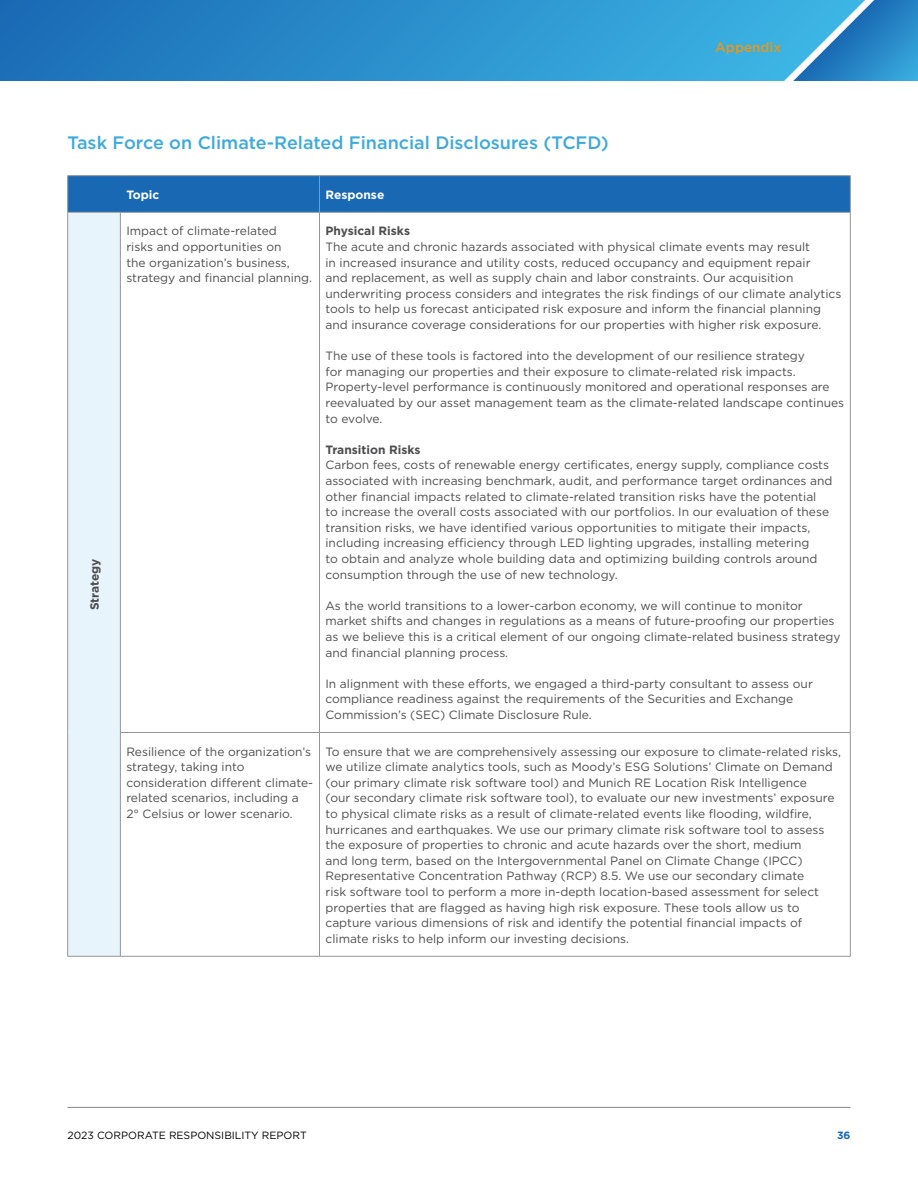
<style>
.page{position:relative;width:918px;height:1188px;background:#fff}
.page>*{position:absolute;margin:0;border:0;box-sizing:border-box;transform-origin:0 0}
.t1{font:500 18px "Gotham";color:#3ca9dd}
.t2{font:500 13.5px "Gotham";color:#e89719}
.t3{font:12px/15.6px "Gotham";color:#4d4d4f}
.t4{font:700 12px "Gotham";color:#4d4d4f}
.t5{font:700 12px "Gotham";color:#fff}
.t6{font:10.5px "Gotham";color:#000}
.t7{font:700 10.5px "Gotham";color:#1968b3}
</style>
<div class="page">
<div style="left:68px;top:176px;width:782px;height:36px;background:#1968b3"></div>
<div style="left:68px;top:212px;width:52px;height:744px;background:#e8f4fb"></div>
<hr style="left:68px;top:175px;width:52px;height:1px;background:#939598">
<hr style="left:67px;top:176px;width:1px;height:36px;background:#939598">
<hr style="left:120px;top:175px;width:200px;height:1px;background:#939598">
<hr style="left:320px;top:175px;width:530px;height:1px;background:#939598">
<hr style="left:319px;top:176px;width:1px;height:36px;background:#939598">
<hr style="left:850px;top:176px;width:1px;height:36px;background:#939598">
<hr style="left:68px;top:212px;width:52px;height:1px;background:#939598">
<hr style="left:67px;top:212px;width:1px;height:520px;background:#939598">
<hr style="left:120px;top:212px;width:200px;height:1px;background:#939598">
<hr style="left:120px;top:212px;width:1px;height:520px;background:#939598">
<hr style="left:320px;top:212px;width:530px;height:1px;background:#939598">
<hr style="left:319px;top:212px;width:1px;height:520px;background:#939598">
<hr style="left:850px;top:212px;width:1px;height:520px;background:#939598">
<hr style="left:67px;top:732px;width:1px;height:224px;background:#939598">
<hr style="left:120px;top:732px;width:200px;height:1px;background:#939598">
<hr style="left:120px;top:733px;width:1px;height:223px;background:#939598">
<hr style="left:320px;top:732px;width:530px;height:1px;background:#939598">
<hr style="left:319px;top:733px;width:1px;height:223px;background:#939598">
<hr style="left:850px;top:733px;width:1px;height:223px;background:#939598">
<hr style="left:68px;top:956px;width:52px;height:1px;background:#939598">
<hr style="left:120px;top:956px;width:200px;height:1px;background:#939598">
<hr style="left:320px;top:956px;width:530px;height:1px;background:#939598">
<svg style="left:0;top:0;width:793px;height:81px;background:#2b8fcc"></svg>
<svg style="left:793px;top:0;width:125px;height:81px;background:#3a97d0"></svg>
<hr style="left:68px;top:1107px;width:783px;height:1px;background:#808285">
<h1 class="t1" style="left:68px;top:131px;width:543px">Task Force on Climate-Related Financial Disclosures (TCFD)</h1>
<p class="t5" style="left:126px;top:187px;width:35px">Topic</p>
<p class="t5" style="left:326px;top:187px;width:60px">Response</p>
<p class="t2" style="left:715px;top:38px;width:68px">Appendix</p>
<p class="t4" style="left:87px;top:610px;width:53px;rotate:-90deg">Strategy</p>
<p class="t3" style="left:126px;top:223px;width:187px">Impact of climate-related<br>risks and opportunities on<br>the organization’s business, strategy and financial planning.</p>
<p class="t4" style="left:326px;top:223px;width:86px">Physical Risks</p>
<p class="t3" style="left:326px;top:239px;width:517px">The acute and chronic hazards associated with physical climate events may result<br>in increased insurance and utility costs, reduced occupancy and equipment repair<br>and replacement, as well as supply chain and labor constraints. Our acquisition underwriting process considers and integrates the risk findings of our climate analytics tools to help us forecast anticipated risk exposure and inform the financial planning and insurance coverage considerations for our properties with higher risk exposure.</p>
<p class="t3" style="left:326px;top:348px;width:520px">The use of these tools is factored into the development of our resilience strategy<br>for managing our properties and their exposure to climate-related risk impacts.<br>Property-level performance is continuously monitored and operational responses are reevaluated by our asset management team as the climate-related landscape continues to evolve.</p>
<p class="t4" style="left:326px;top:442px;width:97px">Transition Risks</p>
<p class="t3" style="left:326px;top:457px;width:508px">Carbon fees, costs of renewable energy certificates, energy supply, compliance costs associated with increasing benchmark, audit, and performance target ordinances and other financial impacts related to climate-related transition risks have the potential<br>to increase the overall costs associated with our portfolios. In our evaluation of these transition risks, we have identified various opportunities to mitigate their impacts, including increasing efficiency through LED lighting upgrades, installing metering<br>to obtain and analyze whole building data and optimizing building controls around consumption through the use of new technology.</p>
<p class="t3" style="left:326px;top:597px;width:517px">As the world transitions to a lower-carbon economy, we will continue to monitor market shifts and changes in regulations as a means of future-proofing our properties as we believe this is a critical element of our ongoing climate-related business strategy and financial planning process.</p>
<p class="t3" style="left:326px;top:675px;width:489px">In alignment with these efforts, we engaged a third-party consultant to assess our compliance readiness against the requirements of the Securities and Exchange<br>Commission’s (SEC) Climate Disclosure Rule.</p>
<p class="t3" style="left:126px;top:743px;width:188px">Resilience of the organization’s strategy, taking into consideration different climate&shy;related scenarios, including a<br>2° Celsius or lower scenario.</p>
<p class="t3" style="left:326px;top:743px;width:517px">To ensure that we are comprehensively assessing our exposure to climate-related risks, we utilize climate analytics tools, such as Moody’s ESG Solutions’ Climate on Demand (our primary climate risk software tool) and Munich RE Location Risk Intelligence<br>(our secondary climate risk software tool), to evaluate our new investments’ exposure to physical climate risks as a result of climate-related events like flooding, wildfire, hurricanes and earthquakes. We use our primary climate risk software tool to assess the exposure of properties to chronic and acute hazards over the short, medium<br>and long term, based on the Intergovernmental Panel on Climate Change (IPCC)<br>Representative Concentration Pathway (RCP) 8.5. We use our secondary climate<br>risk software tool to perform a more in-depth location-based assessment for select properties that are flagged as having high risk exposure. These tools allow us to capture various dimensions of risk and identify the potential financial impacts of climate risks to help inform our investing decisions.</p>
<p class="t6" style="left:68px;top:1128px;width:241px">2023 CORPORATE RESPONSIBILITY REPORT</p>
<p class="t7" style="left:837px;top:1128px;width:15px">36</p>
</div>
